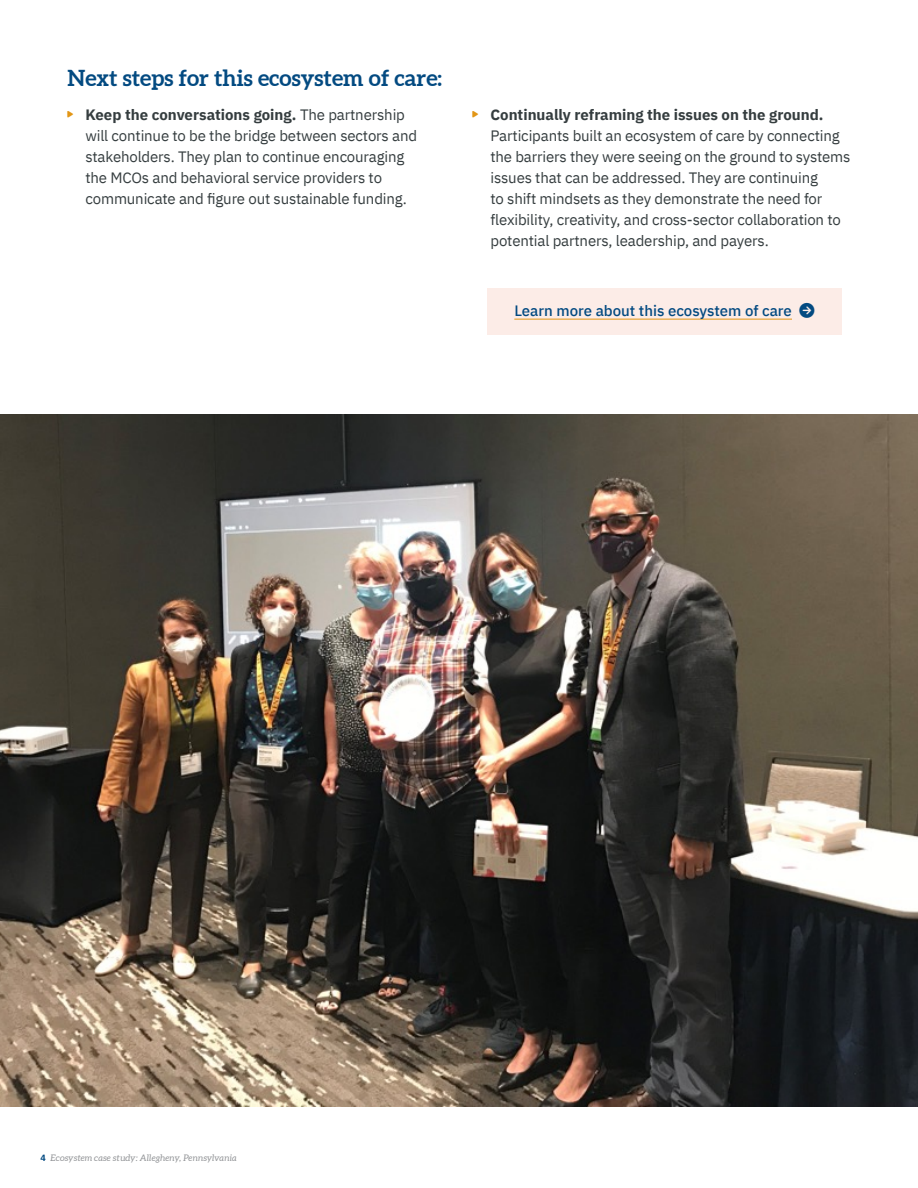
<style>
.page{position:relative;width:918px;height:1188px;background:#fff}
.page>*{position:absolute;margin:0;border:0;box-sizing:border-box;transform-origin:0 0}
.Subhead_1__Text_Blue{font:700 22.5px "Aleo";color:#034a81}
.t1{font:15px/21px "IBM Plex Sans";letter-spacing:-.01em;color:#353d3f}
.Body__75__Rich_Black{font:500 15px "IBM Plex Sans";color:#034a81}
.t2{font:italic 9px "Aleo";letter-spacing:.01em;color:#939598}
.s1{font-weight:700}
.s2{font-family:"IBM Plex Sans";font-weight:700;font-style:normal;color:#034a81}
</style>
<div class="page">
<img style="left:0;top:414px;width:918px;height:693px">
<div style="left:487px;top:288px;width:355px;height:46px;background:#fcece7"></div>
<hr style="left:514px;top:319px;width:278px;height:1px;background:#e29616">
<p class="Subhead_1__Text_Blue" style="left:68px;top:64px;width:376px">Next steps for this ecosystem of care:</p>
<p class="t1" style="left:86px;top:103px;width:333px;text-indent:-18px"><sup>▶</sup> <span class="s1">Keep the conversations going.</span> The partnership will continue to be the bridge between sectors and stakeholders. They plan to continue encouraging the MCOs and behavioral service providers to communicate and figure out sustainable funding.</p>
<p class="t1" style="left:490px;top:103px;width:361px;text-indent:-18px"><sup>▶</sup> <span class="s1">Continually reframing the issues on the ground.<br></span>Participants built an ecosystem of care by connecting the barriers they were seeing on the ground to systems issues that can be addressed. They are continuing<br>to shift mindsets as they demonstrate the need for flexibility, creativity, and cross-sector collaboration to potential partners, leadership, and payers.</p>
<p class="Body__75__Rich_Black" style="left:514px;top:299px;width:302px">Learn more about this ecosystem of care ★</p>
<p class="t2" style="left:40px;top:1153px;width:198px"><span class="s2">4</span> Ecosystem case study: Allegheny, Pennsylvania</p>
</div>
